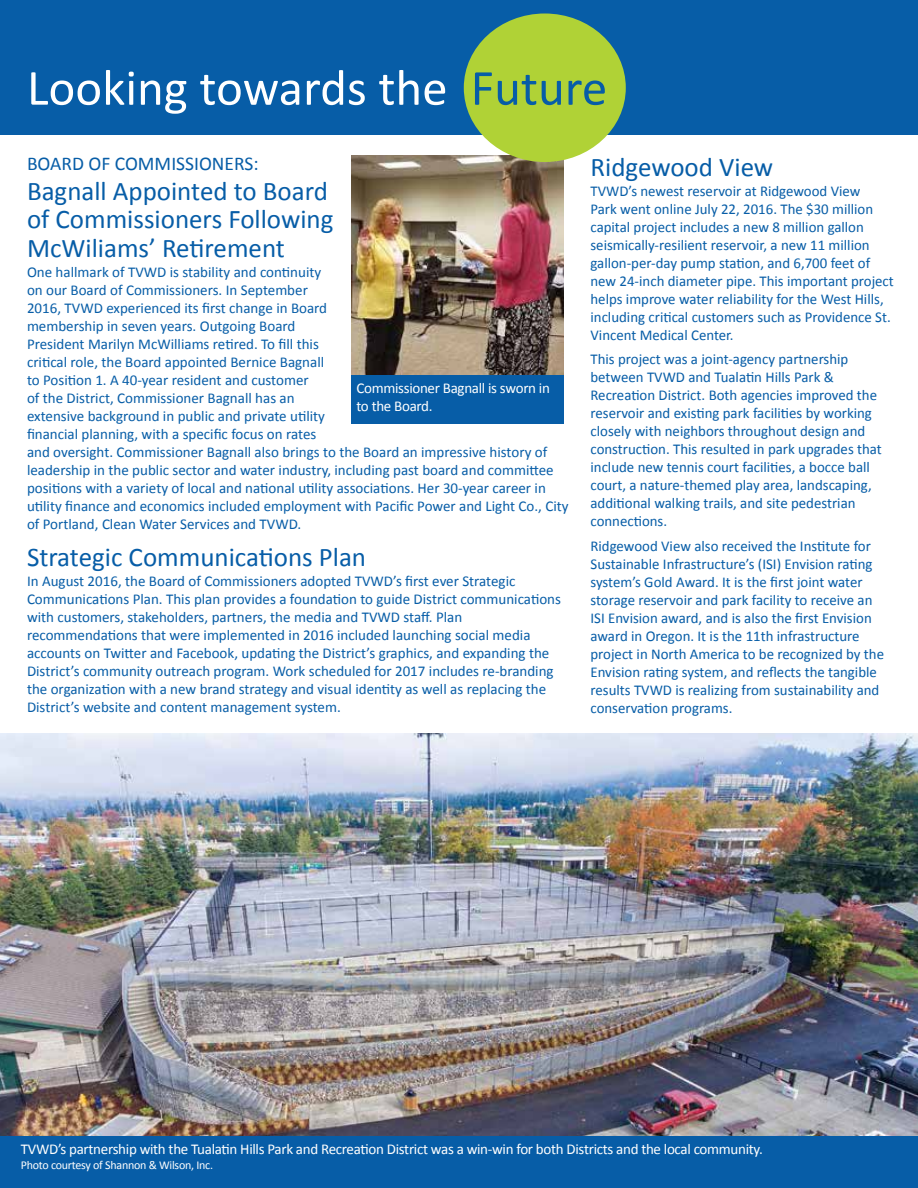
<style>
.page{position:relative;width:918px;height:1188px;background:#fff}
.page>*{position:absolute;margin:0;border:0;box-sizing:border-box;transform-origin:0 0}
.t1{font:51px "Calibri";color:#fff}
.t2{font:27px/28.5px "Calibri";color:#075da7}
.t3{font:19.5px "Calibri";color:#075da7}
.t4{font:15px/18px "Calibri";color:#075da7}
.t5{font:15px/18px "Calibri";letter-spacing:-.02em;color:#fff}
.t6{font:12px "Calibri";letter-spacing:-.02em;color:#fff}
.s1{color:#075da7}
</style>
<div class="page">
<div style="left:0;top:0;width:918px;height:135px;background:#075da7"></div>
<img style="left:351px;top:155px;width:213px;height:220px">
<img style="left:0;top:733px;width:918px;height:403px">
<div style="left:464px;top:14px;width:162px;height:148px;background:#b0d236;border-radius:50%"></div>
<div style="left:351px;top:375px;width:213px;height:48px;background:#075da7"></div>
<div style="left:0;top:1136px;width:918px;height:52px;background:#075da7"></div>
<h1 class="t1" style="left:27px;top:56px;width:582px">Looking towards the <span class="s1">Future</span></h1>
<h3 class="t3" style="left:27px;top:151px;width:233px">BOARD OF COMMISSIONERS:</h3>
<h2 class="t2" style="left:27px;top:177px;width:308px">Bagnall Appointed to Board of Commissioners Following<br>McWiliams’ Retirement</h2>
<p class="t4" style="left:27px;top:263px;width:543px">One hallmark of TVWD is stability and continuity<br>on our Board of Commissioners. In September<br>2016, TVWD experienced its first change in Board<br>membership in seven years. Outgoing Board<br>President Marilyn McWilliams retired. To fill this<br>critical role, the Board appointed Bernice Bagnall<br>to Position 1. A 40-year resident and customer<br>of the District, Commissioner Bagnall has an<br>extensive background in public and private utility<br>financial planning, with a specific focus on rates<br>and oversight. Commissioner Bagnall also brings to the Board an impressive history of leadership in the public sector and water industry, including past board and committee positions with a variety of local and national utility associations. Her 30-year career in utility finance and economics included employment with Pacific Power and Light Co., City of Portland, Clean Water Services and TVWD.</p>
<h2 class="t2" style="left:27px;top:543px;width:341px">Strategic Communications Plan</h2>
<p class="t4" style="left:27px;top:572px;width:536px">In August 2016, the Board of Commissioners adopted TVWD’s first ever Strategic Communications Plan. This plan provides a foundation to guide District communications with customers, stakeholders, partners, the media and TVWD staff. Plan recommendations that were implemented in 2016 included launching social media accounts on Twitter and Facebook, updating the District’s graphics, and expanding the District’s community outreach program. Work scheduled for 2017 includes re-branding the organization with a new brand strategy and visual identity as well as replacing the District’s website and content management system.</p>
<p class="t5" style="left:356px;top:379px;width:195px">Commissioner Bagnall is sworn in to the Board.</p>
<h2 class="t2" style="left:591px;top:152px;width:184px">Ridgewood View</h2>
<p class="t4" style="left:591px;top:182px;width:305px">TVWD’s newest reservoir at Ridgewood View<br>Park went online July 22, 2016. The $30 million capital project includes a new 8 million gallon seismically-resilient reservoir, a new 11 million gallon-per-day pump station, and 6,700 feet of new 24-inch diameter pipe. This important project helps improve water reliability for the West Hills, including critical customers such as Providence St.<br>Vincent Medical Center.</p>
<p class="t4" style="left:591px;top:350px;width:293px">This project was a joint-agency partnership between TVWD and Tualatin Hills Park &amp; Recreation District. Both agencies improved the reservoir and existing park facilities by working closely with neighbors throughout design and construction. This resulted in park upgrades that include new tennis court facilities, a bocce ball court, a nature-themed play area, landscaping, additional walking trails, and site pedestrian connections.</p>
<p class="t4" style="left:591px;top:537px;width:295px">Ridgewood View also received the Institute for Sustainable Infrastructure’s (ISI) Envision rating system’s Gold Award. It is the first joint water storage reservoir and park facility to receive an ISI Envision award, and is also the first Envision award in Oregon. It is the 11th infrastructure project in North America to be recognized by the Envision rating system, and reflects the tangible results TVWD is realizing from sustainability and conservation programs.</p>
<p class="t5" style="left:21px;top:1140px;width:744px">TVWD’s partnership with the Tualatin Hills Park and Recreation District was a win-win for both Districts and the local community.</p>
<p class="t6" style="left:21px;top:1158px;width:194px">Photo courtesy of Shannon &amp; Wilson, Inc.</p>
</div>
